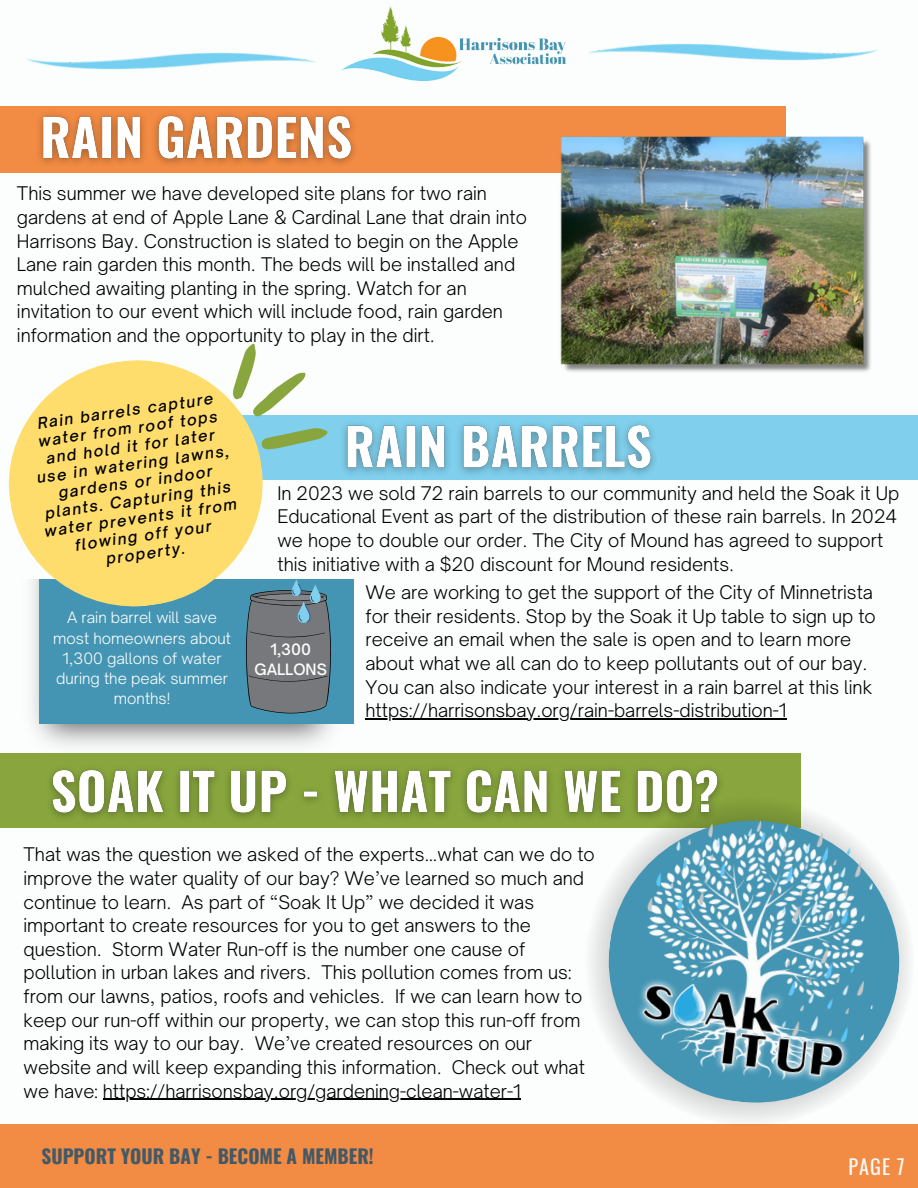
<style>
.page{position:relative;width:918px;height:1188px;background:#fff}
.page>*{position:absolute;margin:0;border:0;box-sizing:border-box;transform-origin:0 0}
.t1{font:20.1px "Oswald";color:#fafafa}
.t2{font:700 19.2px "Oswald";color:#435967}
.t3{font:300 18px/23.7px "Open Sauce One";color:#000}
.t4{font:italic 500 15px/18px "Open Sauce One";color:#000;text-align:center}
.t5{font:300 15px/20.2px "Open Sauce One";color:#fcfefd;text-align:center}
.t6{font:500 15px/20.2px "Open Sauce One";color:#fcfefd;text-align:center}
</style>
<div class="page">
<div style="left:0;top:106px;width:786px;height:67px;background:#f28b43"></div>
<img style="left:341px;top:7px;width:226px;height:74px">
<img style="left:588px;top:44px;width:289px;height:17px">
<img style="left:27px;top:52px;width:289px;height:17px">
<div style="left:124px;top:416px;width:794px;height:64px;background:#80cfec"></div>
<img style="left:39px;top:114px;width:316px;height:50px">
<img style="left:560px;top:137px;width:311px;height:235px">
<svg style="left:245px;top:344px;width:82px;height:105px"></svg>
<div style="left:0;top:754px;width:801px;height:74px;background:#88a63d"></div>
<img style="left:23px;top:615px;width:312px;height:139px">
<div style="left:0;top:1124px;width:918px;height:64px;background:#f28b43"></div>
<div style="left:39px;top:580px;width:315px;height:144px;background:#4495b3"></div>
<svg style="left:8px;top:352px;width:263px;height:263px;fill:#ffdd6c"></svg>
<svg style="left:246px;top:580px;width:85px;height:134px"></svg>
<svg style="left:589px;top:806px;width:322px;height:317px"></svg>
<svg style="left:601px;top:812px;width:306px;height:299px;fill:#f4f6f5"></svg>
<img style="left:616px;top:807px;width:276px;height:284px">
<img style="left:335px;top:415px;width:330px;height:59px">
<hr style="left:366px;top:718px;width:421px;height:1px;background:#000">
<img style="left:40px;top:752px;width:690px;height:76px">
<hr style="left:103px;top:1099px;width:418px;height:1px;background:#000">
<p class="t3" style="left:17px;top:182px;width:512px">This summer we have developed site plans for two rain gardens at end of Apple Lane &amp; Cardinal Lane that drain into Harrisons Bay. Construction is slated to begin on the Apple Lane rain garden this month. The beds will be installed and mulched awaiting planting in the spring. Watch for an invitation to our event which will include food, rain garden information and the opportunity to play in the dirt.</p>
<p class="t4" style="left:28px;top:415px;width:196px;rotate:-8deg">Rain barrels capture water from roof tops and hold it for later use in watering lawns, gardens or indoor plants. Capturing this water prevents it from flowing off your property.</p>
<p class="t5" style="left:53px;top:608px;width:179px">A rain barrel will save most homeowners about<br>1,300 gallons of water during the peak summer months!</p>
<p class="t3" style="left:277px;top:481px;width:623px">In 2023 we sold 72 rain barrels to our community and held the Soak it Up Educational Event as part of the distribution of these rain barrels. In 2024 we hope to double our order. The City of Mound has agreed to support this initiative with a $20 discount for Mound residents.</p>
<p class="t6" style="left:255px;top:639px;width:74px">1,300<br>GALLONS</p>
<p class="t3" style="left:366px;top:580px;width:512px">We are working to get the support of the City of Minnetrista for their residents. Stop by the Soak it Up table to sign up to receive an email when the sale is open and to learn more about what we all can do to keep pollutants out of our bay.<br>You can also indicate your interest in a rain barrel at this link https://harrisonsbay.org/rain-barrels-distribution-1</p>
<p class="t3" style="left:24px;top:843px;width:573px">That was the question we asked of the experts…what can we do to improve the water quality of our bay? We’ve learned so much and continue to learn. As part of “Soak It Up” we decided it was important to create resources for you to get answers to the question. Storm Water Run-off is the number one cause of pollution in urban lakes and rivers. This pollution comes from us: from our lawns, patios, roofs and vehicles. If we can learn how to keep our run-off within our property, we can stop this run-off from making its way to our bay. We’ve created resources on our website and will keep expanding this information. Check out what we have: https://harrisonsbay.org/gardening-clean-water-1</p>
<p class="t2" style="left:42px;top:1141px;width:334px">SUPPORT YOUR BAY - BECOME A MEMBER!</p>
<p class="t1" style="left:849px;top:1151px;width:58px">PAGE 7</p>
</div>
